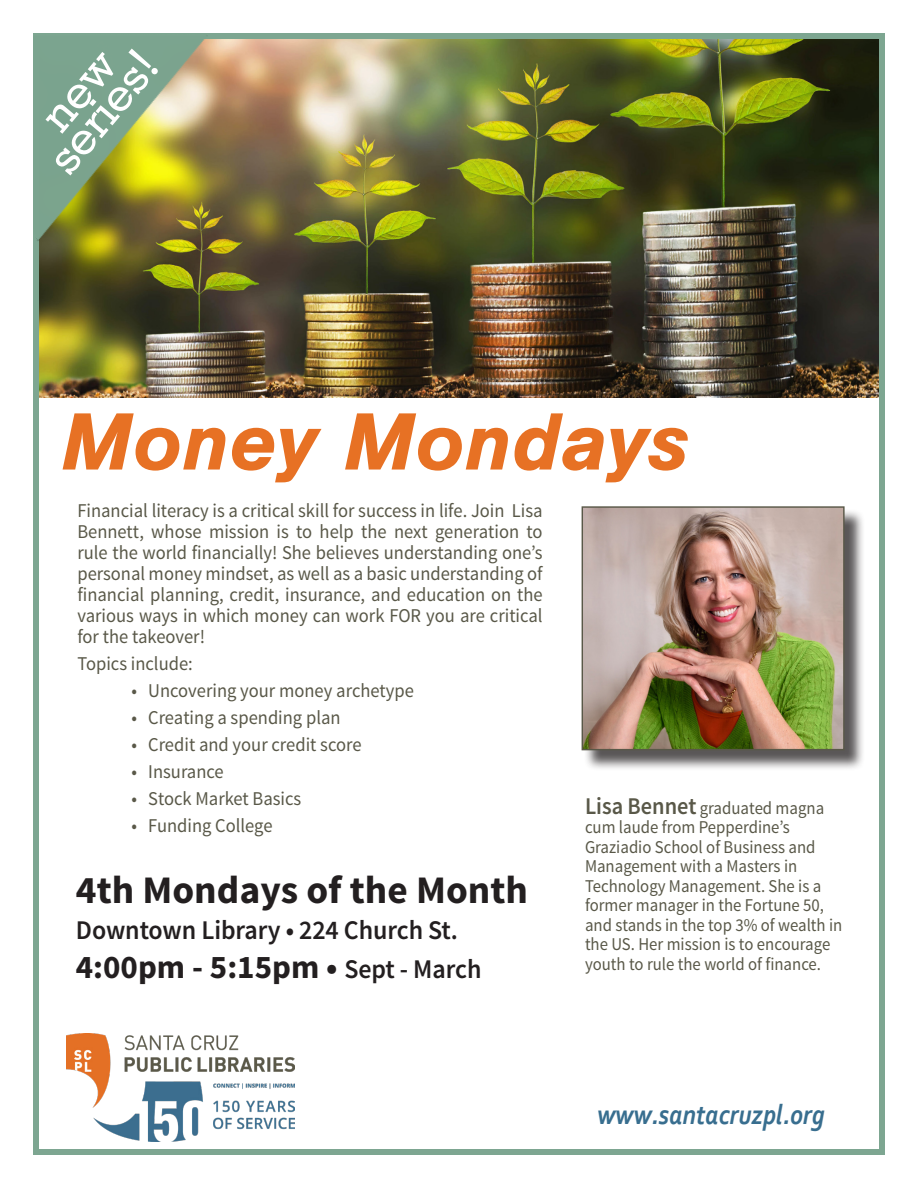
<style>
.page{position:relative;width:918px;height:1188px;background:#fff}
.page>*{position:absolute;margin:0;border:0;box-sizing:border-box;transform-origin:0 0}
.t1{font:italic 700 84.15px "Nimbus San";color:#e77124}
.t2{font:500 48px "Geometric Slab 703 BT";color:#fff}
.t3{font:700 39px "Source Sans Pro";color:#231f20}
.t4{font:700 33px "Source Sans Pro";color:#231f20}
.t5{font:italic 700 28.65px "Corbel";color:#386e8f;scale:.87 1}
.t6{font:600 27px "Source Sans Pro";letter-spacing:-.005em;color:#231f20;scale:.96 1}
.t7{font:19.5px/21px "Source Sans Pro";color:#595848;text-align:justify;scale:.95 1}
.t8{font:18px/19.5px "Source Sans Pro";color:#595848;scale:.93 1}
.s1{font-weight:600;font-size:27px}
.s2{font-weight:600;font-size:24px}
</style>
<div class="page">
<img style="left:40px;top:40px;width:838px;height:358px">
<div style="left:33px;top:33px;width:852px;height:1122px;border:6px solid #7da691"></div>
<div style="left:584px;top:509px;width:281px;height:262px;background:#231f20;opacity:.75"></div>
<img style="left:584px;top:508px;width:259px;height:240px">
<div style="left:582px;top:506px;width:263px;height:244px;border:1px solid #595848"></div>
<img style="left:33px;top:33px;width:274px;height:277px">
<img style="left:66px;top:1034px;width:229px;height:107px">
<div style="left:45px;top:52px;width:75px;height:82px;background:#7ba38e"></div>
<p class="t2" style="left:34px;top:147px;width:145px;rotate:-50deg">series!</p>
<p class="t1" style="left:61px;top:392px;width:630px">Money Mondays</p>
<p class="t7" style="left:77px;top:500px;width:491px">Financial literacy is a critical skill for success in life. Join Lisa Bennett, whose mission is to help the next generation to rule the world financially! She believes understanding one’s personal money mindset, as well as a basic understanding of financial planning, credit, insurance, and education on the various ways in which money can work FOR you are critical for the takeover!</p>
<p class="t7" style="left:77px;top:653px;width:123px">Topics include:</p>
<p class="t7" style="left:131px;top:680px;width:299px">• Uncovering your money archetype</p>
<p class="t7" style="left:131px;top:707px;width:222px">• Creating a spending plan</p>
<p class="t7" style="left:131px;top:734px;width:244px">• Credit and your credit score</p>
<p class="t7" style="left:131px;top:761px;width:99px">• Insurance</p>
<p class="t7" style="left:131px;top:788px;width:180px">• Stock Market Basics</p>
<p class="t7" style="left:131px;top:815px;width:150px">• Funding College</p>
<p class="t3" style="left:76px;top:865px;width:454px">4th Mondays of the Month</p>
<p class="t6" style="left:76px;top:912px;width:399px">Downtown Library • 224 Church St.</p>
<p class="t4" style="left:76px;top:946px;width:407px">4:00pm - 5:15pm • <span class="s1">Sept - March</span></p>
<p class="t8" style="left:585px;top:798px;width:278px"><span class="s2">Lisa Bennet</span> graduated magna cum laude from Pepperdine’s<br>Graziadio School of Business and<br>Management with a Masters in<br>Technology Management. She is a former manager in the Fortune 50, and stands in the top 3% of wealth in the US. Her mission is to encourage youth to rule the world of finance.</p>
<p class="t5" style="left:597px;top:1096px;width:263px">www.santacruzpl.org</p>
</div>
